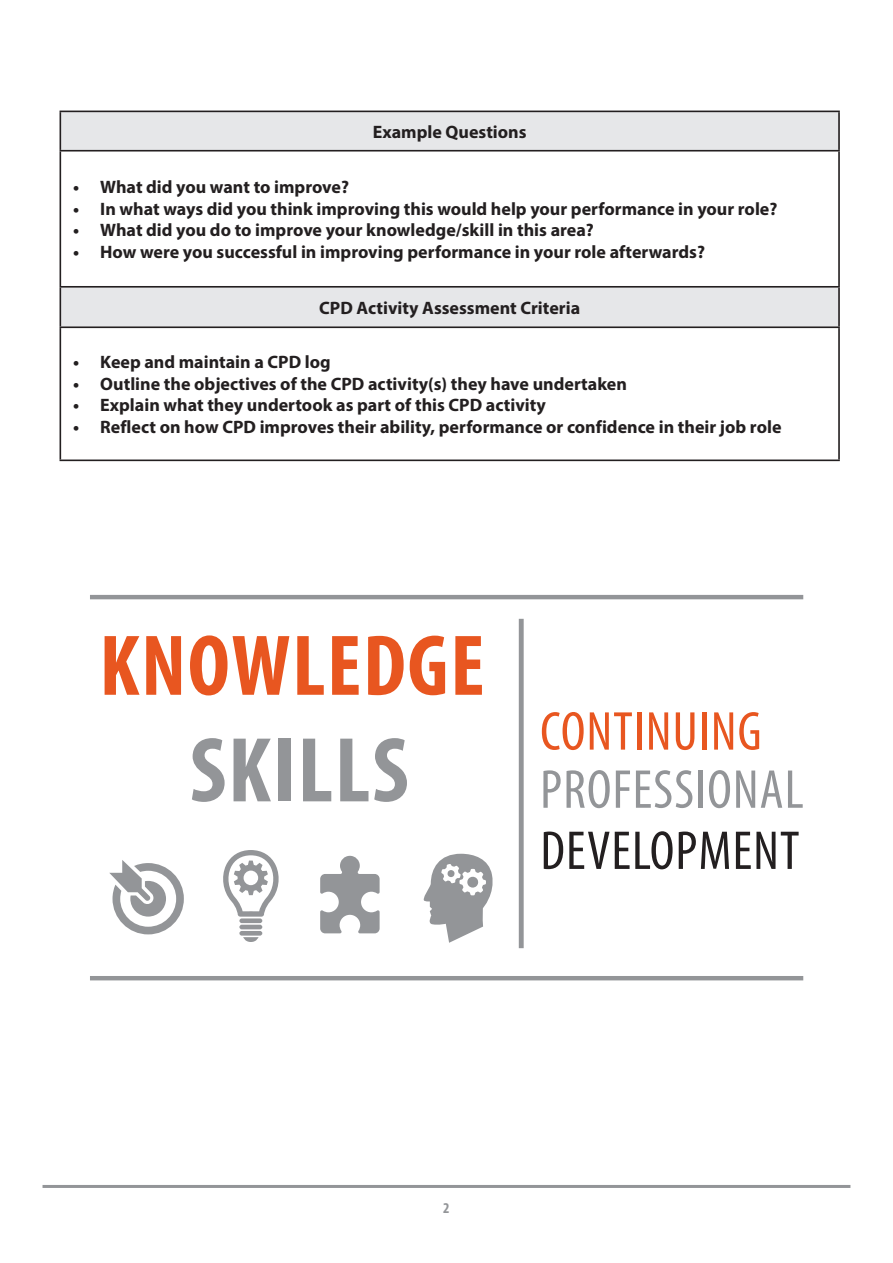
<style>
.page{position:relative;width:893px;height:1263px;background:#fff}
.page>*{position:absolute;margin:0;border:0;box-sizing:border-box;transform-origin:0 0}
.t1{font:700 condensed 93px "Myriad Pro";letter-spacing:.02em;color:#939598}
.t2{font:700 condensed 87px "Myriad Pro";letter-spacing:.02em;color:#e85620}
.t3{font:condensed 55.2px "Myriad Pro";letter-spacing:.02em;color:#939598}
.t4{font:condensed 55.2px "Myriad Pro";letter-spacing:.02em;color:#231f20}
.t5{font:condensed 55.2px "Myriad Pro";letter-spacing:.02em;color:#e85620}
.t6{font:700 18px "Myriad Pro";color:#231f20}
.t7{font:700 condensed 15px "Myriad Pro";color:#939598}
</style>
<div class="page">
<svg style="left:61px;top:112px;width:777px;height:214px"></svg>
<hr style="left:60px;top:152px;width:1px;height:134px;background:#231f20">
<hr style="left:838px;top:152px;width:2px;height:134px;background:#231f20">
<hr style="left:60px;top:328px;width:1px;height:131px;background:#231f20">
<hr style="left:838px;top:328px;width:2px;height:131px;background:#231f20">
<hr style="left:60px;top:459px;width:780px;height:2px;background:#231f20">
<hr style="left:60px;top:111px;width:780px;height:1px;background:#231f20">
<hr style="left:60px;top:112px;width:1px;height:38px;background:#231f20">
<hr style="left:60px;top:150px;width:780px;height:2px;background:#231f20">
<hr style="left:838px;top:112px;width:2px;height:38px;background:#231f20">
<hr style="left:60px;top:286px;width:780px;height:2px;background:#231f20">
<hr style="left:60px;top:288px;width:1px;height:38px;background:#231f20">
<hr style="left:838px;top:288px;width:2px;height:38px;background:#231f20">
<hr style="left:60px;top:326px;width:780px;height:2px;background:#231f20">
<hr style="left:43px;top:1185px;width:807px;height:3px;background:#939598">
<div style="left:519px;top:619px;width:5px;height:329px;background:#939598"></div>
<hr style="left:90px;top:595px;width:713px;height:4px;background:#939598">
<hr style="left:90px;top:976px;width:713px;height:4px;background:#939598">
<svg style="left:423px;top:854px;width:70px;height:89px"></svg>
<div style="left:239px;top:918px;width:23px;height:5px;background:#939598;border-radius:2px"></div>
<hr style="left:239px;top:925px;width:23px;height:4px;background:#939598;border-radius:2px">
<hr style="left:239px;top:931px;width:23px;height:4px;background:#939598;border-radius:2px">
<svg style="left:243px;top:937px;width:16px;height:5px"></svg>
<svg style="left:223px;top:850px;width:56px;height:67px"></svg>
<svg style="left:320px;top:856px;width:60px;height:77px"></svg>
<svg style="left:109px;top:860px;width:75px;height:74px"></svg>
<p class="t6" style="left:373px;top:120px;width:155px">Example Questions</p>
<p class="t6" style="left:73px;top:175px;width:277px">• What did you want to improve?</p>
<p class="t6" style="left:73px;top:197px;width:706px">• In what ways did you think improving this would help your performance in your role?</p>
<p class="t6" style="left:73px;top:218px;width:522px">• What did you do to improve your knowledge/skill in this area?</p>
<p class="t6" style="left:73px;top:240px;width:633px">• How were you successful in improving performance in your role afterwards?</p>
<p class="t6" style="left:319px;top:296px;width:262px">CPD Activity Assessment Criteria</p>
<p class="t6" style="left:73px;top:350px;width:259px">• Keep and maintain a CPD log</p>
<p class="t6" style="left:73px;top:372px;width:555px">• Outline the objectives of the CPD activity(s) they have undertaken</p>
<p class="t6" style="left:73px;top:394px;width:474px">• Explain what they undertook as part of this CPD activity</p>
<p class="t6" style="left:73px;top:415px;width:710px">• Reflect on how CPD improves their ability, performance or confidence in their job role</p>
<h2 class="t2" style="left:100px;top:611px;width:387px">KNOWLEDGE</h2>
<h1 class="t1" style="left:190px;top:712px;width:221px">SKILLS</h1>
<h3 class="t5" style="left:540px;top:698px;width:223px">CONTINUING</h3>
<h3 class="t3" style="left:540px;top:756px;width:265px">PROFESSIONAL</h3>
<h3 class="t4" style="left:540px;top:817px;width:260px">DEVELOPMENT</h3>
<p class="t7" style="left:443px;top:1198px;width:8px">2</p>
</div>
